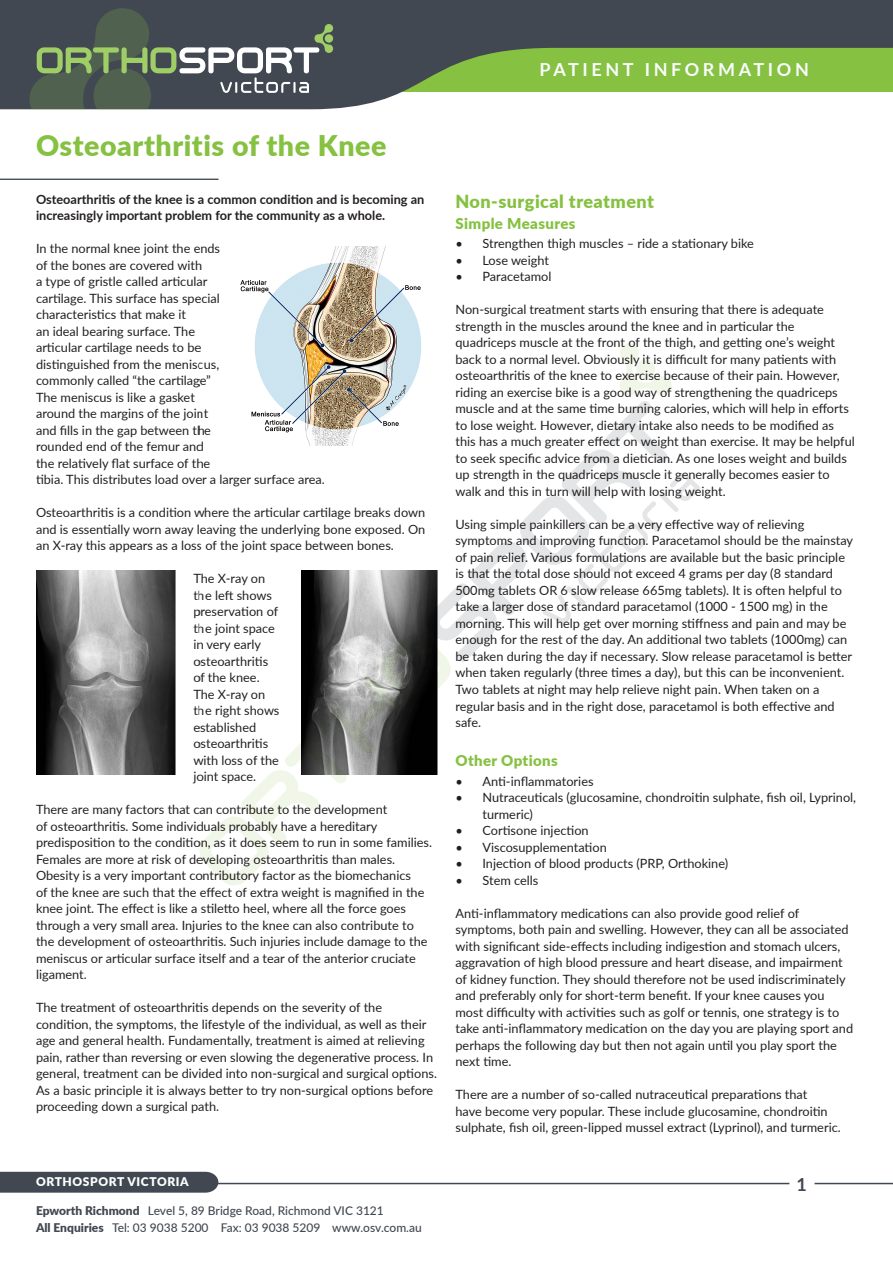
<style>
.page{position:relative;width:893px;height:1263px;background:#fff}
.page>*{position:absolute;margin:0;border:0;box-sizing:border-box;transform-origin:0 0}
.t1{font:900 28.5px "Lato";letter-spacing:.02em;color:#86c141}
.SUBHEADING{font:900 18px "Lato";letter-spacing:.025em;color:#86c141}
.t2{font:700 18px "Lato";letter-spacing:.2em;color:#f9fcfe}
.t3{font:700 18px "Lato";color:#414851}
.SUBHEADING-2{font:900 15px "Lato";letter-spacing:.025em;color:#86c141}
.Body{font:12.75px/16.5px "Lato";color:#231f20}
.Intro_Body{font:700 12.75px/16.5px "Lato";color:#231f20}
.t4{font:500 12px/16.5px "Lato";color:#414851}
.t5{font:900 12px "Lato";letter-spacing:.05em;color:#fff}
.s1{font-weight:900}
</style>
<div class="page">
<svg style="left:0;top:0;width:893px;height:109px;background:#6e8363"></svg>
<hr style="left:200px;top:1183px;width:589px;height:1px;background:#414851">
<div style="left:0;top:1172px;width:218px;height:21px;background:#414851"></div>
<hr style="left:814px;top:1183px;width:79px;height:1px;background:#414851">
<svg style="left:30px;top:8px;width:303px;height:102px;background:#58635f"></svg>
<hr style="left:0;top:179px;width:218px;height:1px;background:#414851">
<img style="left:240px;top:246px;width:182px;height:155px">
<img style="left:36px;top:570px;width:139px;height:204px">
<svg style="left:620px;top:343px;width:52px;height:52px"></svg>
<svg style="left:200px;top:401px;width:500px;height:485px"></svg>
<h2 class="t2" style="left:539px;top:56px;width:271px">PATIENT INFORMATION</h2>
<p class="t1" style="left:36px;top:124px;width:352px">Osteoarthritis of the Knee</p>
<p class="Intro_Body" style="left:36px;top:190px;width:390px">Osteoarthritis of the knee is a common condition and is becoming an increasingly important problem for the community as a whole.</p>
<p class="Body" style="left:36px;top:240px;width:290px">In the normal knee joint the ends<br>of the bones are covered with<br>a type of gristle called articular<br>cartilage. This surface has special<br>characteristics that make it<br>an ideal bearing surface. The<br>articular cartilage needs to be<br>distinguished from the meniscus,<br>commonly called “the cartilage”<br>The meniscus is like a gasket<br>around the margins of the joint<br>and fills in the gap between the<br>rounded end of the femur and<br>the relatively flat surface of the<br>tibia. This distributes load over a larger surface area.</p>
<p class="Body" style="left:36px;top:504px;width:391px;text-align:justify">Osteoarthritis is a condition where the articular cartilage breaks down and is essentially worn away leaving the underlying bone exposed. On an X-ray this appears as a loss of the joint space between bones.</p>
<p class="Body" style="left:193px;top:570px;width:88px">The X-ray on the left shows preservation of the joint space in very early osteoarthritis of the knee.<br>The X-ray on the right shows established osteoarthritis with loss of the joint space.</p>
<p class="Body" style="left:36px;top:801px;width:398px">There are many factors that can contribute to the development<br>of osteoarthritis. Some individuals probably have a hereditary predisposition to the condition, as it does seem to run in some families.<br>Females are more at risk of developing osteoarthritis than males.<br>Obesity is a very important contributory factor as the biomechanics<br>of the knee are such that the effect of extra weight is magnified in the knee joint. The effect is like a stiletto heel, where all the force goes through a very small area. Injuries to the knee can also contribute to the development of osteoarthritis. Such injuries include damage to the meniscus or articular surface itself and a tear of the anterior cruciate ligament.</p>
<p class="Body" style="left:36px;top:999px;width:402px">The treatment of osteoarthritis depends on the severity of the condition, the symptoms, the lifestyle of the individual, as well as their age and general health. Fundamentally, treatment is aimed at relieving pain, rather than reversing or even slowing the degenerative process. In general, treatment can be divided into non-surgical and surgical options.<br>As a basic principle it is always better to try non-surgical options before proceeding down a surgical path.</p>
<p class="SUBHEADING" style="left:455px;top:188px;width:200px">Non-surgical treatment</p>
<p class="SUBHEADING-2" style="left:455px;top:212px;width:121px">Simple Measures</p>
<p class="Body" style="left:455px;top:235px;width:300px">• Strengthen thigh muscles – ride a stationary bike</p>
<p class="Body" style="left:455px;top:251px;width:95px">• Lose weight</p>
<p class="Body" style="left:455px;top:268px;width:97px">• Paracetamol</p>
<p class="Body" style="left:455px;top:301px;width:401px">Non-surgical treatment starts with ensuring that there is adequate strength in the muscles around the knee and in particular the quadriceps muscle at the front of the thigh, and getting one’s weight back to a normal level. Obviously it is difficult for many patients with osteoarthritis of the knee to exercise because of their pain. However, riding an exercise bike is a good way of strengthening the quadriceps muscle and at the same time burning calories, which will help in efforts to lose weight. However, dietary intake also needs to be modified as this has a much greater effect on weight than exercise. It may be helpful to seek specific advice from a dietician. As one loses weight and builds up strength in the quadriceps muscle it generally becomes easier to walk and this in turn will help with losing weight.</p>
<p class="Body" style="left:455px;top:515px;width:399px">Using simple painkillers can be a very effective way of relieving symptoms and improving function. Paracetamol should be the mainstay of pain relief. Various formulations are available but the basic principle is that the total dose should not exceed 4 grams per day (8 standard 500mg tablets OR 6 slow release 665mg tablets). It is often helpful to take a larger dose of standard paracetamol (1000 - 1500 mg) in the morning. This will help get over morning stiffness and pain and may be enough for the rest of the day. An additional two tablets (1000mg) can be taken during the day if necessary. Slow release paracetamol is better when taken regularly (three times a day), but this can be inconvenient.<br>Two tablets at night may help relieve night pain. When taken on a regular basis and in the right dose, paracetamol is both effective and safe.</p>
<p class="SUBHEADING-2" style="left:455px;top:749px;width:104px">Other Options</p>
<p class="Body" style="left:455px;top:772px;width:140px">• Anti-inflammatories</p>
<p class="Body" style="left:482px;top:788px;width:375px;text-indent:-27px">• Nutraceuticals (glucosamine, chondroitin sulphate, fish oil, Lyprinol, turmeric)</p>
<p class="Body" style="left:455px;top:821px;width:135px">• Cortisone injection</p>
<p class="Body" style="left:455px;top:838px;width:153px">• Viscosupplementation</p>
<p class="Body" style="left:455px;top:854px;width:274px">• Injection of blood products (PRP, Orthokine)</p>
<p class="Body" style="left:455px;top:871px;width:84px">• Stem cells</p>
<p class="Body" style="left:455px;top:904px;width:399px">Anti-inflammatory medications can also provide good relief of symptoms, both pain and swelling. However, they can all be associated with significant side-effects including indigestion and stomach ulcers, aggravation of high blood pressure and heart disease, and impairment of kidney function. They should therefore not be used indiscriminately and preferably only for short-term benefit. If your knee causes you most difficulty with activities such as golf or tennis, one strategy is to take anti-inflammatory medication on the day you are playing sport and perhaps the following day but then not again until you play sport the next time.</p>
<p class="Body" style="left:455px;top:1085px;width:387px">There are a number of so-called nutraceutical preparations that<br>have become very popular. These include glucosamine, chondroitin sulphate, fish oil, green-lipped mussel extract (Lyprinol), and turmeric.</p>
<p class="t5" style="left:36px;top:1173px;width:154px">ORTHOSPORT VICTORIA</p>
<h2 class="t3" style="left:796px;top:1171px;width:12px">1</h2>
<p class="t4" style="left:36px;top:1202px;width:387px"><span class="s1">Epworth Richmond</span> Level 5, 89 Bridge Road, Richmond VIC 3121<br><span class="s1">All Enquiries</span> Tel: 03 9038 5200 Fax: 03 9038 5209 www.osv.com.au</p>
</div>
